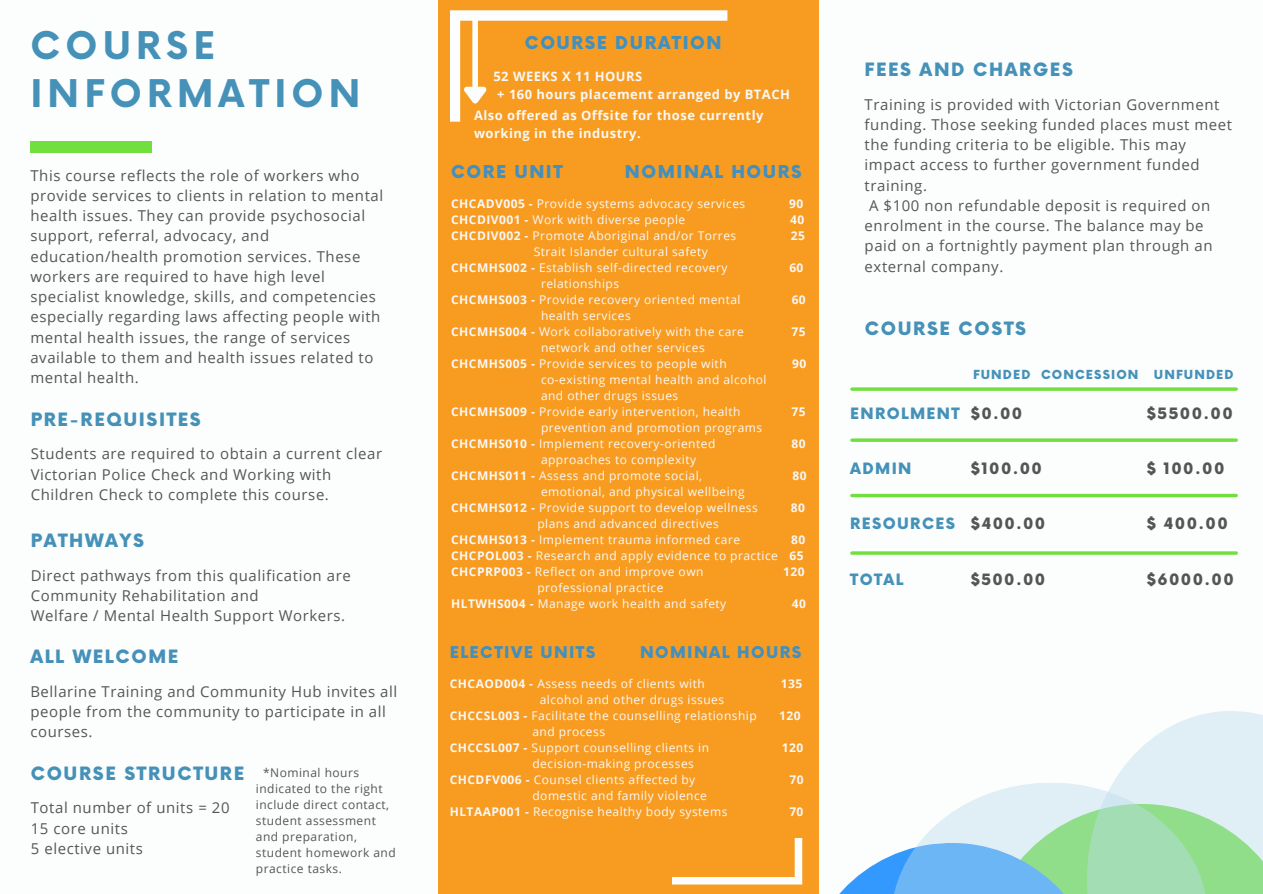
<style>
.page{position:relative;width:1263px;height:894px;background:#fff}
.page>*{position:absolute;margin:0;border:0;box-sizing:border-box;transform-origin:0 0}
.t1{font:700 37.2px/47.2px "Now";letter-spacing:.14em;color:#4691b8}
.t2{font:900 18px "Now";letter-spacing:.09em;color:#4691b8}
.t3{font:900 17.25px "Now";letter-spacing:.09em;color:#4190bf}
.t4{font:900 15.75px "Now";letter-spacing:.09em;color:#4190bf}
.t5{font:900 15.3px "Now";letter-spacing:.09em;color:#555}
.t6{font:900 15.3px "Now";letter-spacing:.09em;color:#4691b8}
.t7{font:15px/20.2px "Open Sans";letter-spacing:.04em;color:#555}
.t8{font:700 12.9px "Open Sans";letter-spacing:.04em;color:#f8f8f8}
.t9{font:900 12.15px "Now";letter-spacing:.09em;color:#4691b8}
.t10{font:12px "Open Sans";letter-spacing:.04em;color:#f8f8f8}
.t11{font:12px/16px "Open Sans";letter-spacing:.04em;color:#555}
.t12{font:700 12px "Open Sans";letter-spacing:.04em;color:#f8f8f8}
.s1{font-weight:700}
</style>
<div class="page">
<div style="left:0;top:0;width:1263px;height:893px;background:#fbfefd"></div>
<div style="left:439px;top:0;width:380px;height:893px;background:#f89c21"></div>
<div style="left:30px;top:141px;width:122px;height:11px;background:#72df41"></div>
<svg style="left:450px;top:10px;width:277px;height:112px"></svg>
<svg style="left:1115px;top:711px;width:148px;height:182px;fill:#e0eff5"></svg>
<svg style="left:852px;top:387px;width:384px;height:4px;background:#84e35a"></svg>
<svg style="left:852px;top:438px;width:384px;height:4px;background:#84e35a"></svg>
<svg style="left:852px;top:493px;width:384px;height:4px;background:#8ee567"></svg>
<hr style="left:852px;top:551px;width:384px;height:3px;background:#72df41">
<svg style="left:672px;top:779px;width:538px;height:114px"></svg>
<p class="t1" style="left:30px;top:25px;width:331px">COURSE<br>INFORMATION</p>
<p class="t7" style="left:30px;top:164px;width:354px">This course reflects the role of workers who provide services to clients in relation to mental health issues. They can provide psychosocial support, referral, advocacy, and education/health promotion services. These workers are required to have high level specialist knowledge, skills, and competencies especially regarding laws affecting people with mental health issues, the range of services available to them and health issues related to mental health.</p>
<p class="t2" style="left:31px;top:409px;width:172px">PRE-REQUISITES</p>
<p class="t7" style="left:31px;top:443px;width:353px">Students are required to obtain a current clear<br>Victorian Police Check and Working with<br>Children Check to complete this course.</p>
<p class="t2" style="left:31px;top:530px;width:115px">PATHWAYS</p>
<p class="t7" style="left:31px;top:564px;width:322px">Direct pathways from this qualification are<br>Community Rehabilitation and</p>
<p class="t7" style="left:31px;top:605px;width:316px">Welfare / Mental Health Support Workers.</p>
<p class="t2" style="left:30px;top:646px;width:149px">ALL WELCOME</p>
<p class="t7" style="left:30px;top:680px;width:368px">Bellarine Training and Community Hub invites all people from the community to participate in all courses.</p>
<p class="t2" style="left:31px;top:763px;width:215px">COURSE STRUCTURE</p>
<p class="t7" style="left:31px;top:797px;width:200px">Total number of units = 20</p>
<p class="t7" style="left:31px;top:817px;width:99px">15 core units</p>
<p class="t7" style="left:31px;top:837px;width:114px">5 elective units</p>
<p class="t11" style="left:256px;top:764px;width:141px;text-indent:7px">*Nominal hours indicated to the right include direct contact, student assessment and preparation, student homework and practice tasks.</p>
<p class="t3" style="left:525px;top:33px;width:198px">COURSE DURATION</p>
<p class="t8" style="left:493px;top:67px;width:151px">52 WEEKS X 11 HOURS</p>
<p class="t8" style="left:497px;top:85px;width:294px">+ 160 hours placement arranged by BTACH</p>
<p class="t8" style="left:474px;top:106px;width:291px">Also offered as Offsite for those currently</p>
<p class="t8" style="left:474px;top:124px;width:168px">working in the industry.</p>
<p class="t3" style="left:451px;top:162px;width:113px">CORE UNIT</p>
<p class="t3" style="left:625px;top:162px;width:178px">NOMINAL HOURS</p>
<p class="t10" style="left:451px;top:195px;width:296px"><span class="s1">CHCADV005 -</span> Provide systems advocacy services</p>
<p class="t12" style="left:789px;top:195px;width:16px">90</p>
<p class="t10" style="left:451px;top:211px;width:236px"><span class="s1">CHCDIV001 -</span> Work with diverse people</p>
<p class="t12" style="left:790px;top:211px;width:16px">40</p>
<p class="t10" style="left:451px;top:227px;width:287px"><span class="s1">CHCDIV002 -</span> Promote Aboriginal and/or Torres</p>
<p class="t12" style="left:791px;top:227px;width:16px">25</p>
<p class="t10" style="left:534px;top:243px;width:176px">Strait Islander cultural safety</p>
<p class="t10" style="left:451px;top:259px;width:278px"><span class="s1">CHCMHS002 -</span> Establish self-directed recovery</p>
<p class="t12" style="left:789px;top:259px;width:16px">60</p>
<p class="t10" style="left:541px;top:275px;width:80px">relationships</p>
<p class="t10" style="left:451px;top:291px;width:291px"><span class="s1">CHCMHS003 -</span> Provide recovery oriented mental</p>
<p class="t12" style="left:792px;top:291px;width:16px">60</p>
<p class="t10" style="left:541px;top:307px;width:91px">health services</p>
<p class="t10" style="left:451px;top:323px;width:294px"><span class="s1">CHCMHS004 -</span> Work collaboratively with the care</p>
<p class="t12" style="left:791px;top:323px;width:16px">75</p>
<p class="t10" style="left:541px;top:339px;width:165px">network and other services</p>
<p class="t10" style="left:451px;top:355px;width:277px"><span class="s1">CHCMHS005 -</span> Provide services to people with</p>
<p class="t12" style="left:792px;top:355px;width:16px">90</p>
<p class="t10" style="left:541px;top:371px;width:227px">co-existing mental health and alcohol</p>
<p class="t10" style="left:541px;top:387px;width:139px">and other drugs issues</p>
<p class="t10" style="left:451px;top:403px;width:291px"><span class="s1">CHCMHS009 -</span> Provide early intervention, health</p>
<p class="t12" style="left:791px;top:403px;width:16px">75</p>
<p class="t10" style="left:541px;top:419px;width:223px">prevention and promotion programs</p>
<p class="t10" style="left:451px;top:435px;width:266px"><span class="s1">CHCMHS010 -</span> Implement recovery-oriented</p>
<p class="t12" style="left:791px;top:435px;width:16px">80</p>
<p class="t10" style="left:541px;top:451px;width:157px">approaches to complexity</p>
<p class="t10" style="left:451px;top:467px;width:253px"><span class="s1">CHCMHS011 -</span> Assess and promote social,</p>
<p class="t12" style="left:793px;top:467px;width:16px">80</p>
<p class="t10" style="left:541px;top:483px;width:205px">emotional, and physical wellbeing</p>
<p class="t10" style="left:451px;top:499px;width:308px"><span class="s1">CHCMHS012 -</span> Provide support to develop wellness</p>
<p class="t12" style="left:791px;top:499px;width:16px">80</p>
<p class="t10" style="left:537px;top:515px;width:183px">plans and advanced directives</p>
<p class="t10" style="left:451px;top:531px;width:291px"><span class="s1">CHCMHS013 -</span> Implement trauma informed care</p>
<p class="t12" style="left:791px;top:531px;width:16px">80</p>
<p class="t10" style="left:451px;top:547px;width:354px"><span class="s1">CHCPOL003 -</span> Research and apply evidence to practice <span class="s1">65</span></p>
<p class="t10" style="left:451px;top:563px;width:254px"><span class="s1">CHCPRP003 -</span> Reflect on and improve own</p>
<p class="t12" style="left:783px;top:563px;width:23px">120</p>
<p class="t10" style="left:537px;top:579px;width:128px">professional practice</p>
<p class="t10" style="left:451px;top:595px;width:277px"><span class="s1">HLTWHS004 -</span> Manage work health and safety</p>
<p class="t12" style="left:792px;top:595px;width:16px">40</p>
<p class="t4" style="left:450px;top:643px;width:147px">ELECTIVE UNITS</p>
<p class="t4" style="left:640px;top:643px;width:163px">NOMINAL HOURS</p>
<p class="t10" style="left:450px;top:675px;width:257px"><span class="s1">CHCAOD004 -</span> Assess needs of clients with</p>
<p class="t12" style="left:781px;top:675px;width:23px">135</p>
<p class="t10" style="left:540px;top:691px;width:186px">alcohol and other drugs issues</p>
<p class="t10" style="left:450px;top:707px;width:308px"><span class="s1">CHCCSL003 -</span> Facilitate the counselling relationship</p>
<p class="t12" style="left:779px;top:707px;width:23px">120</p>
<p class="t10" style="left:532px;top:723px;width:74px">and process</p>
<p class="t10" style="left:450px;top:739px;width:261px"><span class="s1">CHCCSL007 -</span> Support counselling clients in</p>
<p class="t12" style="left:782px;top:739px;width:23px">120</p>
<p class="t10" style="left:532px;top:755px;width:163px">decision-making processes</p>
<p class="t10" style="left:450px;top:771px;width:247px"><span class="s1">CHCDFV006 -</span> Counsel clients affected by</p>
<p class="t12" style="left:789px;top:771px;width:16px">70</p>
<p class="t10" style="left:532px;top:787px;width:176px">domestic and family violence</p>
<p class="t10" style="left:450px;top:803px;width:279px"><span class="s1">HLTAAP001 -</span> Recognise healthy body systems</p>
<p class="t12" style="left:789px;top:803px;width:16px">70</p>
<p class="t2" style="left:865px;top:59px;width:210px">FEES AND CHARGES</p>
<p class="t7" style="left:865px;top:93px;width:369px">Training is provided with Victorian Government funding. Those seeking funded places must meet the funding criteria to be eligible. This may impact access to further government funded training.</p>
<p class="t7" style="left:865px;top:195px;width:349px">A $100 non refundable deposit is required on enrolment in the course. The balance may be paid on a fortnightly payment plan through an external company.</p>
<p class="t2" style="left:865px;top:319px;width:163px">COURSE COSTS</p>
<p class="t6" style="left:850px;top:405px;width:111px">ENROLMENT</p>
<p class="t9" style="left:973px;top:368px;width:167px">FUNDED CONCESSION</p>
<p class="t9" style="left:1154px;top:368px;width:81px">UNFUNDED</p>
<p class="t5" style="left:971px;top:405px;width:53px">$0.00</p>
<p class="t5" style="left:1147px;top:405px;width:87px">$5500.00</p>
<p class="t6" style="left:850px;top:460px;width:63px">ADMIN</p>
<p class="t5" style="left:971px;top:460px;width:73px">$100.00</p>
<p class="t5" style="left:1147px;top:460px;width:79px">$ 100.00</p>
<p class="t6" style="left:850px;top:515px;width:106px">RESOURCES</p>
<p class="t5" style="left:971px;top:515px;width:76px">$400.00</p>
<p class="t5" style="left:1147px;top:515px;width:82px">$ 400.00</p>
<p class="t6" style="left:850px;top:570px;width:55px">TOTAL</p>
<p class="t5" style="left:971px;top:570px;width:76px">$500.00</p>
<p class="t5" style="left:1147px;top:570px;width:88px">$6000.00</p>
</div>
